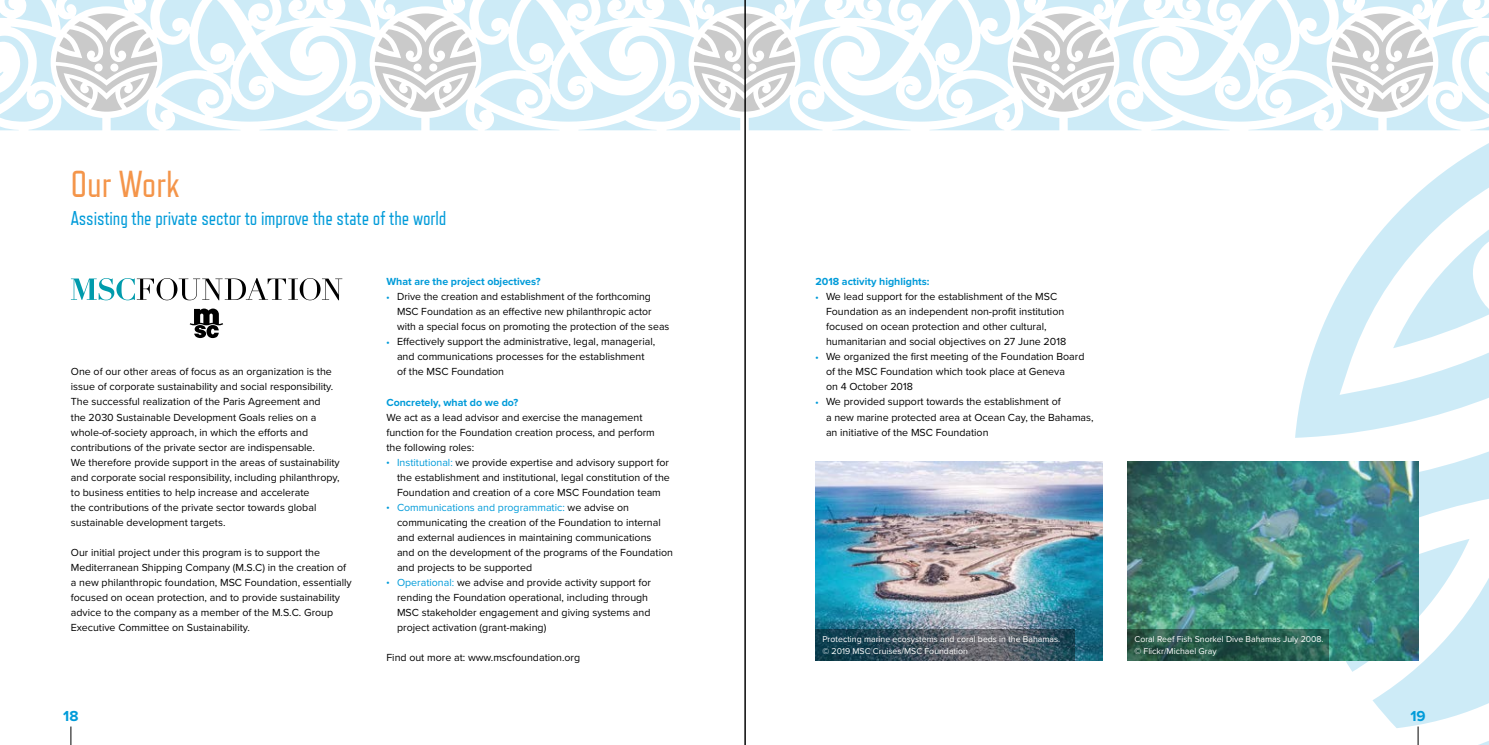
<style>
.page{position:relative;width:1489px;height:745px;background:#fff}
.page>*{position:absolute;margin:0;border:0;box-sizing:border-box;transform-origin:0 0}
.t1{font:37.5px "Refrigerator Deluxe";color:#f4954a}
.t2{font:20px "Refrigerator Deluxe";letter-spacing:-.005em;color:#009bd9}
.t3{font:700 15px "Proxima Nova";color:#009bd9}
.t4{font:10.62px/15px "Proxima Nova";color:#000}
.t5{font:700 10.62px "Proxima Nova";color:#009bd9}
.t6{font:8.75px/11.2px "Proxima Nova";color:#fff}
.s1{font-family:"Univers LT Pro 45";font-weight:300;font-size:6.25px;color:#009bd9}
.s2{color:#009bd9}
</style>
<div class="page">
<svg style="left:1294px;top:130px;width:194px;height:226px"></svg>
<svg style="left:1293px;top:356px;width:195px;height:388px"></svg>
<img style="left:815px;top:461px;width:287px;height:199px">
<svg style="left:815px;top:629px;width:259px;height:31px;background:#3a515d"></svg>
<img style="left:1127px;top:461px;width:290px;height:199px">
<svg style="left:1127px;top:629px;width:201px;height:31px;background:#27584a"></svg>
<svg style="left:1417px;top:726px;width:1px;height:18px"></svg>
<svg style="left:71px;top:726px;width:1px;height:18px"></svg>
<svg style="left:0;top:0;width:1488px;height:130px"></svg>
<svg style="left:71px;top:278px;width:271px;height:22px"></svg>
<svg style="left:190px;top:308px;width:33px;height:30px"></svg>
<hr style="left:745px;top:0;width:1px;height:744px;background:#000">
<h1 class="t1" style="left:71px;top:162px;width:110px">Our Work</h1>
<h2 class="t2" style="left:71px;top:206px;width:377px">Assisting the private sector to improve the state of the world</h2>
<p class="t4" style="left:71px;top:364px;width:270px">One of our other areas of focus as an organization is the issue of corporate sustainability and social responsibility.<br>The successful realization of the Paris Agreement and<br>the 2030 Sustainable Development Goals relies on a whole-of-society approach, in which the efforts and contributions of the private sector are indispensable.<br>We therefore provide support in the areas of sustainability and corporate social responsibility, including philanthropy, to business entities to help increase and accelerate<br>the contributions of the private sector towards global sustainable development targets.</p>
<p class="t4" style="left:71px;top:544px;width:282px">Our initial project under this program is to support the Mediterranean Shipping Company (M.S.C) in the creation of a new philanthropic foundation, MSC Foundation, essentially focused on ocean protection, and to provide sustainability advice to the company as a member of the M.S.C. Group Executive Committee on Sustainability.</p>
<p class="t5" style="left:386px;top:275px;width:156px">What are the project objectives?</p>
<p class="t4" style="left:397px;top:289px;width:274px;text-indent:-11px"><span class="s1">•</span> Drive the creation and establishment of the forthcoming<br>MSC Foundation as an effective new philanthropic actor with a special focus on promoting the protection of the seas</p>
<p class="t4" style="left:397px;top:334px;width:260px;text-indent:-11px"><span class="s1">•</span> Effectively support the administrative, legal, managerial, and communications processes for the establishment of the MSC Foundation</p>
<p class="t5" style="left:386px;top:395px;width:133px">Concretely, what do we do?</p>
<p class="t4" style="left:386px;top:409px;width:270px">We act as a lead advisor and exercise the management function for the Foundation creation process, and perform the following roles:</p>
<p class="t4" style="left:397px;top:454px;width:274px;text-align:justify;text-indent:-11px"><span class="s1">•</span> <span class="s2">Institutional:</span> we provide expertise and advisory support for the establishment and institutional, legal constitution of the Foundation and creation of a core MSC Foundation team</p>
<p class="t4" style="left:397px;top:499px;width:277px;text-indent:-11px"><span class="s1">•</span> <span class="s2">Communications and programmatic:</span> we advise on communicating the creation of the Foundation to internal and external audiences in maintaining communications<br>and on the development of the programs of the Foundation and projects to be supported</p>
<p class="t4" style="left:397px;top:574px;width:255px;text-indent:-11px"><span class="s1">•</span> <span class="s2">Operational:</span> we advise and provide activity support for rending the Foundation operational, including through MSC stakeholder engagement and giving systems and project activation (grant-making)</p>
<p class="t4" style="left:386px;top:649px;width:195px">Find out more at: www.mscfoundation.org</p>
<p class="t5" style="left:815px;top:275px;width:116px">2018 activity highlights:</p>
<p class="t4" style="left:826px;top:289px;width:242px;text-indent:-11px"><span class="s1">•</span> We lead support for the establishment of the MSC Foundation as an independent non-profit institution focused on ocean protection and other cultural, humanitarian and social objectives on 27 June 2018</p>
<p class="t4" style="left:826px;top:349px;width:260px;text-indent:-11px"><span class="s1">•</span> We organized the first meeting of the Foundation Board of the MSC Foundation which took place at Geneva<br>on 4 October 2018</p>
<p class="t4" style="left:826px;top:394px;width:269px;text-indent:-11px"><span class="s1">•</span> We provided support towards the establishment of<br>a new marine protected area at Ocean Cay, the Bahamas, an initiative of the MSC Foundation</p>
<p class="t6" style="left:822px;top:633px;width:239px">Protecting marine ecosystems and coral beds in the Bahamas. © 2019 MSC Cruises/MSC Foundation</p>
<p class="t6" style="left:1134px;top:633px;width:191px">Coral Reef Fish Snorkel Dive Bahamas July 2008. © Flickr/Michael Gray</p>
<h3 class="t3" style="left:63px;top:706px;width:17px">18</h3>
<h3 class="t3" style="left:1410px;top:706px;width:17px">19</h3>
</div>
